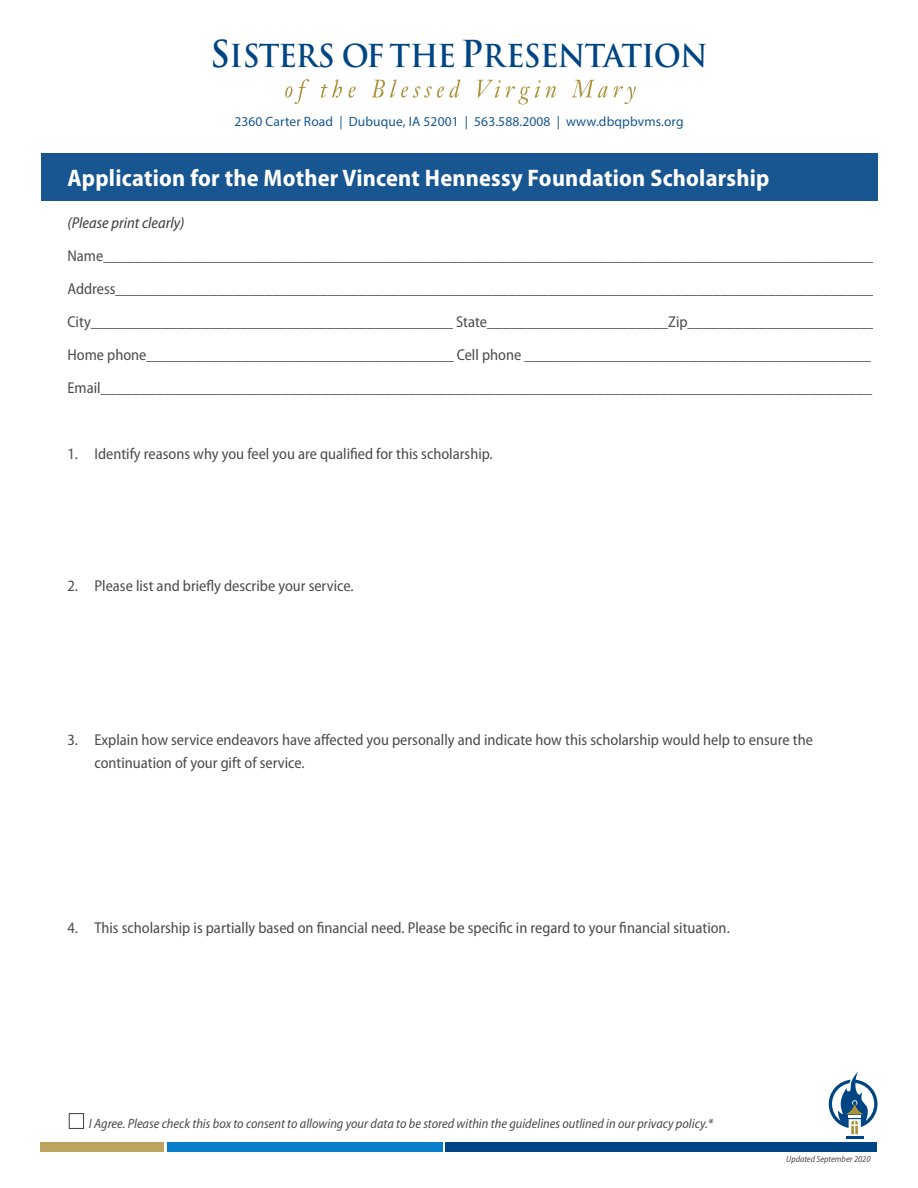
<style>
.page{position:relative;width:918px;height:1188px;background:#fff}
.page>*{position:absolute;margin:0;border:0;box-sizing:border-box;transform-origin:0 0}
.t1{font:700 30.75px "Trajan Pro";letter-spacing:-.03em;color:#004583;scale:.95 1}
.t2{font:700 semi-condensed 24px "Myriad Pro";letter-spacing:.01em;color:#fff}
.t3{font:semi-condensed 15.75px/22.5px "Myriad Pro";color:#4b4c4d}
.t4{font:italic semi-condensed 15.75px "Myriad Pro";color:#3e3e3f}
.t5{font:italic semi-condensed 13.5px "Myriad Pro";color:#4b4c4d}
.t6{font:13.5px "Myriad Pro";letter-spacing:.01em;color:#185691}
.t7{font:italic semi-condensed 9px "Myriad Pro";color:#4b4c4d}
.s1{font-size:36.15px}
</style>
<div class="page">
<svg style="left:285px;top:79px;width:24px;height:25px"></svg>
<svg style="left:321px;top:79px;width:21px;height:19px"></svg>
<svg style="left:349px;top:86px;width:7px;height:12px"></svg>
<svg style="left:372px;top:79px;width:88px;height:19px"></svg>
<svg style="left:477px;top:80px;width:79px;height:24px"></svg>
<svg style="left:571px;top:80px;width:37px;height:18px"></svg>
<svg style="left:614px;top:86px;width:22px;height:18px"></svg>
<svg style="left:829px;top:1071px;width:48px;height:67px"></svg>
<div style="left:446px;top:1143px;width:432px;height:9px;background:#004583"></div>
<div style="left:40px;top:1143px;width:124px;height:9px;background:#bda45d"></div>
<div style="left:167px;top:1143px;width:276px;height:9px;background:#0a7eca"></div>
<div style="left:41px;top:153px;width:837px;height:48px;background:#185691"></div>
<div style="left:69px;top:1113px;width:15px;height:16px;border:1px solid #3e3e3f"></div>
<h1 class="t1" style="left:210px;top:37px;width:526px"><span class="s1">S</span>ISTERS OF THE <span class="s1">P</span>RESENTATION</h1>
<p class="t6" style="left:234px;top:113px;width:451px">2360 Carter Road | Dubuque, IA 52001 | 563.588.2008 | www.dbqpbvms.org</p>
<p class="t2" style="left:68px;top:163px;width:704px">Application for the Mother Vincent Hennessy Foundation Scholarship</p>
<p class="t4" style="left:68px;top:213px;width:119px">(Please print clearly)</p>
<p class="t3" style="left:68px;top:244px;width:809px">Name__________________________________________________________________________________________________</p>
<p class="t3" style="left:68px;top:277px;width:812px">Address_________________________________________________________________________________________________</p>
<p class="t3" style="left:68px;top:310px;width:811px">City______________________________________________ State_______________________Zip________________________</p>
<p class="t3" style="left:68px;top:343px;width:805px">Home phone_______________________________________ Cell phone ____________________________________________</p>
<p class="t3" style="left:68px;top:376px;width:806px">Email__________________________________________________________________________________________________</p>
<p class="t3" style="left:68px;top:442px;width:427px">1. Identify reasons why you feel you are qualified for this scholarship.</p>
<p class="t3" style="left:68px;top:574px;width:288px">2. Please list and briefly describe your service.</p>
<p class="t3" style="left:94px;top:729px;width:720px;text-indent:-27px">3. Explain how service endeavors have affected you personally and indicate how this scholarship would help to ensure the continuation of your gift of service.</p>
<p class="t3" style="left:68px;top:916px;width:664px">4. This scholarship is partially based on financial need. Please be specific in regard to your financial situation.</p>
<p class="t5" style="left:89px;top:1115px;width:626px">I Agree. Please check this box to consent to allowing your data to be stored within the guidelines outlined in our privacy policy.*</p>
<p class="t7" style="left:786px;top:1154px;width:86px">Updated September 2020</p>
</div>
